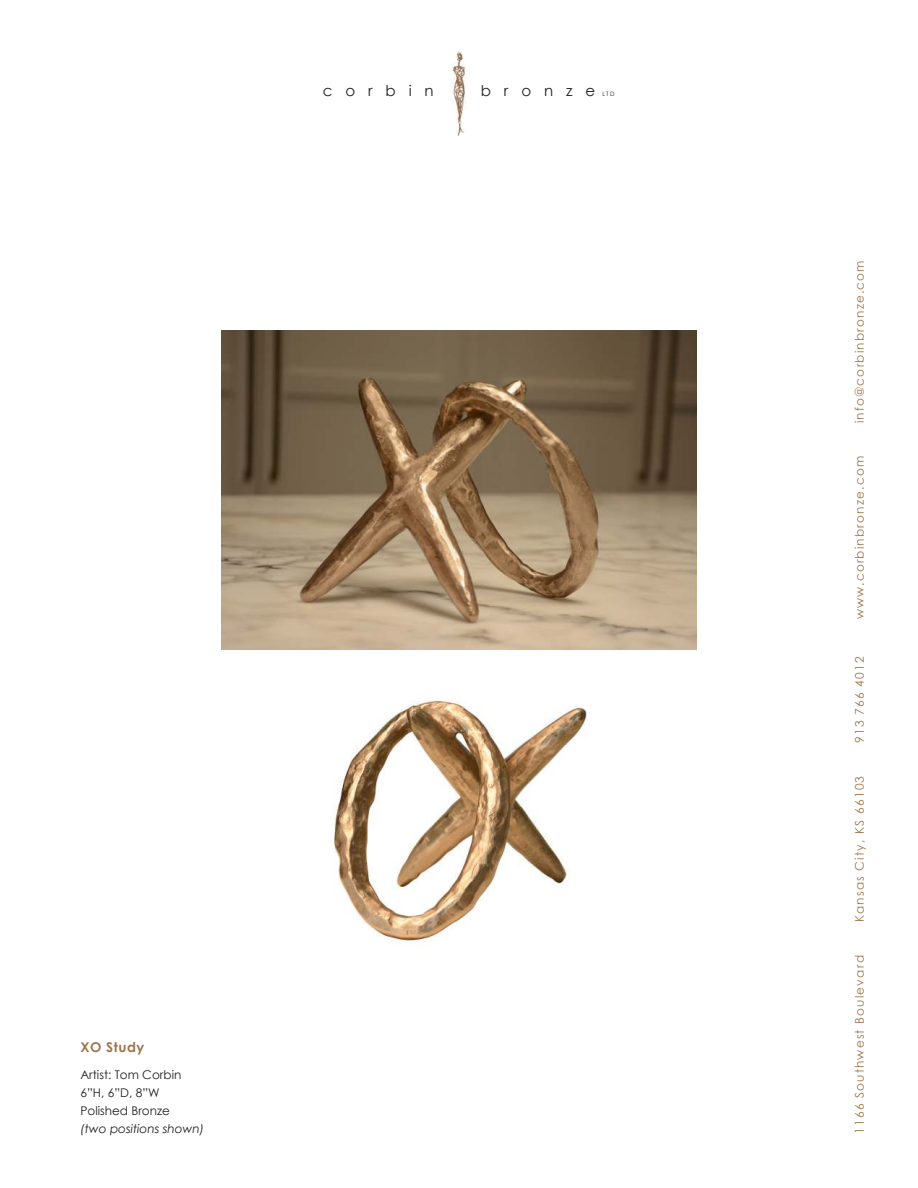
<style>
.page{position:relative;width:918px;height:1188px;background:#fff}
.page>*{position:absolute;margin:0;border:0;box-sizing:border-box;transform-origin:0 0}
.t1{font:15px "Century Gothic";letter-spacing:.86em;color:#221f1f}
.t2{font:700 13.5px "Century Gothic";letter-spacing:.04em;color:#9f7448}
.t3{font:12px "Century Gothic";letter-spacing:.1em;color:#9f7448}
.t4{font:12px/18px "Century Gothic";color:#221f1f}
.t5{font:italic 12px "Century Gothic";color:#221f1f}
.t6{font:6px "Century Gothic";color:#221f1f}
</style>
<div class="page">
<img style="left:451px;top:52px;width:16px;height:84px">
<img style="left:222px;top:330px;width:474px;height:319px">
<img style="left:333px;top:700px;width:254px;height:242px">
<p class="t1" style="left:323px;top:85px;width:112px">corbin</p>
<p class="t1" style="left:481px;top:85px;width:116px">bronze</p>
<p class="t6" style="left:602px;top:92px;width:14px">LTD</p>
<p class="t2" style="left:80px;top:1042px;width:65px">XO Study</p>
<p class="t4" style="left:80px;top:1066px;width:103px">Artist: Tom Corbin<br>6”H, 6”D, 8”W<br>Polished Bronze</p>
<p class="t5" style="left:80px;top:1124px;width:125px">(two positions shown)</p>
<p class="t3" style="left:855px;top:423px;width:164px;rotate:-90deg">info@corbinbronze.com</p>
<p class="t3" style="left:855px;top:619px;width:165px;rotate:-90deg">www.corbinbronze.com</p>
<p class="t3" style="left:855px;top:743px;width:88px;rotate:-90deg">913 766 4012</p>
<p class="t3" style="left:855px;top:922px;width:148px;rotate:-90deg">Kansas City, KS 66103</p>
<p class="t3" style="left:855px;top:1134px;width:180px;rotate:-90deg">1166 Southwest Boulevard</p>
</div>
